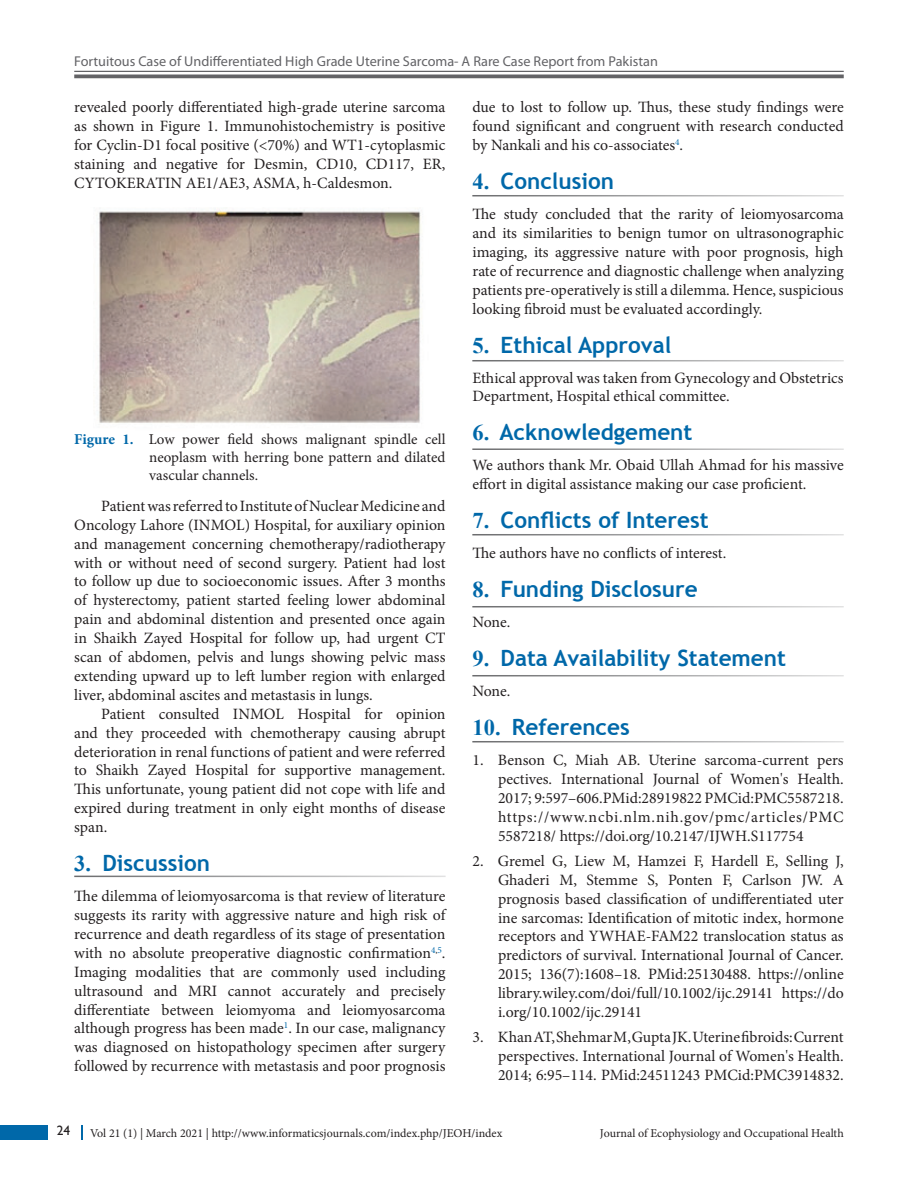
<style>
.page{position:relative;width:918px;height:1188px;background:#fff}
.page>*{position:absolute;margin:0;border:0;box-sizing:border-box;transform-origin:0 0}
.t1{font:700 22.5px "Trebuchet MS";color:#0068a9}
.Text{font:15.75px/18.9px "Minion Pro";color:#231f20;text-align:justify}
.Fig_cap{font:15px/18px "Minion Pro";color:#231f20;text-align:justify}
.t2{font:14.25px "Myriad Pro";color:#636366}
.Paragraph_Style_1{font:13.5px "Gill Sans";color:#231f20}
.Text-2{font:12px "Minion Pro";color:#231f20}
.s1{font-family:"Times New Roman"}
.s2{font-weight:700;color:#0068a9}
</style>
<div class="page">
<div style="left:0;top:1125px;width:47px;height:15px;background:#0068a9"></div>
<svg style="left:81px;top:1125px;width:1px;height:15px"></svg>
<hr style="left:74px;top:71px;width:770px;height:1px;background:#636366">
<hr style="left:74px;top:75px;width:770px;height:3px;background:#636366">
<hr style="left:74px;top:876px;width:372px;height:1px;background:#57585a">
<hr style="left:472px;top:195px;width:372px;height:1px;background:#57585a">
<hr style="left:472px;top:360px;width:372px;height:1px;background:#57585a">
<hr style="left:472px;top:448px;width:372px;height:2px;background:#57585a">
<hr style="left:472px;top:534px;width:372px;height:1px;background:#57585a">
<hr style="left:472px;top:606px;width:372px;height:1px;background:#57585a">
<hr style="left:472px;top:675px;width:372px;height:1px;background:#57585a">
<hr style="left:472px;top:741px;width:372px;height:1px;background:#57585a">
<img style="left:99px;top:209px;width:322px;height:214px">
<p class="t2" style="left:74px;top:53px;width:585px">Fortuitous Case of Undifferentiated High Grade Uterine Sarcoma- A Rare Case Report from Pakistan</p>
<p class="Text" style="left:74px;top:98px;width:373px">revealed poorly differentiated high-grade uterine sarcoma as shown in Figure 1. Immunohistochemistry is positive for Cyclin-D1 focal positive (&lt;70%) and WT1-cytoplasmic staining and negative for Desmin, CD10, CD117, ER, CYTOKERATIN AE1/AE3, ASMA, h-Caldesmon.</p>
<p class="Text" style="left:472px;top:98px;width:373px">due to lost to follow up. Thus, these study findings were found significant and congruent with research conducted by Nankali and his co-associates<sup>4</sup>.</p>
<p class="t1" style="left:472px;top:167px;width:143px"><span class="s1">4.</span> Conclusion</p>
<p class="Text" style="left:472px;top:205px;width:373px">The study concluded that the rarity of leiomyosarcoma and its similarities to benign tumor on ultrasonographic imaging, its aggressive nature with poor prognosis, high rate of recurrence and diagnostic challenge when analyzing patients pre-operatively is still a dilemma. Hence, suspicious looking fibroid must be evaluated accordingly.</p>
<p class="t1" style="left:472px;top:330px;width:200px"><span class="s1">5.</span> Ethical Approval</p>
<p class="Text" style="left:472px;top:368px;width:373px">Ethical approval was taken from Gynecology and Obstetrics<br>Department, Hospital ethical committee.</p>
<p class="t1" style="left:472px;top:418px;width:221px"><span class="s1">6.</span> Acknowledgement</p>
<p class="Text" style="left:472px;top:456px;width:373px">We authors thank Mr. Obaid Ullah Ahmad for his massive effort in digital assistance making our case proficient.</p>
<p class="t1" style="left:472px;top:506px;width:238px"><span class="s1">7.</span> Conflicts of Interest</p>
<p class="Text" style="left:472px;top:544px;width:255px">The authors have no conflicts of interest.</p>
<p class="t1" style="left:472px;top:575px;width:227px"><span class="s1">8.</span> Funding Disclosure</p>
<p class="Text" style="left:472px;top:613px;width:39px">None.</p>
<p class="t1" style="left:472px;top:644px;width:315px"><span class="s1">9.</span> Data Availability Statement</p>
<p class="Text" style="left:472px;top:682px;width:39px">None.</p>
<p class="t1" style="left:472px;top:713px;width:159px"><span class="s1">10.</span> References</p>
<p class="Text" style="left:498px;top:751px;width:347px;text-indent:-26px">1. Benson C, Miah AB. Uterine sarcoma-current pers pectives. International Journal of Women's Health.<br>2017; 9:597–606.PMid:28919822 PMCid:PMC5587218. https://www.ncbi.nlm.nih.gov/pmc/articles/PMC 5587218/ https://doi.org/10.2147/IJWH.S117754</p>
<p class="Text" style="left:498px;top:851px;width:347px;text-indent:-26px">2. Gremel G, Liew M, Hamzei F, Hardell E, Selling J, Ghaderi M, Stemme S, Ponten F, Carlson JW. A prognosis based classification of undifferentiated uter ine sarcomas: Identification of mitotic index, hormone receptors and YWHAE‐FAM22 translocation status as predictors of survival. International Journal of Cancer.<br>2015; 136(7):1608–18. PMid:25130488. https://online library.wiley.com/doi/full/10.1002/ijc.29141 https://do i.org/10.1002/ijc.29141</p>
<p class="Text" style="left:498px;top:1028px;width:347px;text-indent:-26px">3. Khan AT, Shehmar M, Gupta JK. Uterine fibroids: Current perspectives. International Journal of Women's Health.<br>2014; 6:95–114. PMid:24511243 PMCid:PMC3914832.</p>
<p class="Fig_cap" style="left:149px;top:430px;width:298px;text-indent:-75px"><span class="s2">Figure 1.</span> Low power field shows malignant spindle cell neoplasm with herring bone pattern and dilated vascular channels.</p>
<p class="Text" style="left:74px;top:496px;width:373px;text-indent:27px">Patient was referred to Institute of Nuclear Medicine and Oncology Lahore (INMOL) Hospital, for auxiliary opinion and management concerning chemotherapy/radiotherapy with or without need of second surgery. Patient had lost to follow up due to socioeconomic issues. After 3 months of hysterectomy, patient started feeling lower abdominal pain and abdominal distention and presented once again in Shaikh Zayed Hospital for follow up, had urgent CT scan of abdomen, pelvis and lungs showing pelvic mass extending upward up to left lumber region with enlarged liver, abdominal ascites and metastasis in lungs.</p>
<p class="Text" style="left:74px;top:704px;width:373px;text-indent:27px">Patient consulted INMOL Hospital for opinion and they proceeded with chemotherapy causing abrupt deterioration in renal functions of patient and were referred to Shaikh Zayed Hospital for supportive management.<br>This unfortunate, young patient did not cope with life and expired during treatment in only eight months of disease span.</p>
<p class="t1" style="left:74px;top:849px;width:137px"><span class="s1">3.</span> Discussion</p>
<p class="Text" style="left:74px;top:887px;width:373px">The dilemma of leiomyosarcoma is that review of literature suggests its rarity with aggressive nature and high risk of recurrence and death regardless of its stage of presentation with no absolute preoperative diagnostic confirmation<sup>4</sup><sup>,</sup><sup>5</sup>.<br>Imaging modalities that are commonly used including ultrasound and MRI cannot accurately and precisely differentiate between leiomyoma and leiomyosarcoma although progress has been made<sup>1</sup>. In our case, malignancy was diagnosed on histopathology specimen after surgery followed by recurrence with metastasis and poor prognosis</p>
<p class="Paragraph_Style_1" style="left:57px;top:1123px;width:15px">24</p>
<p class="Text-2" style="left:90px;top:1125px;width:414px">Vol 21 (1) | March 2021 | http://www.informaticsjournals.com/index.php/JEOH/index</p>
<p class="Text-2" style="left:600px;top:1125px;width:245px">Journal of Ecophysiology and Occupational Health</p>
</div>
